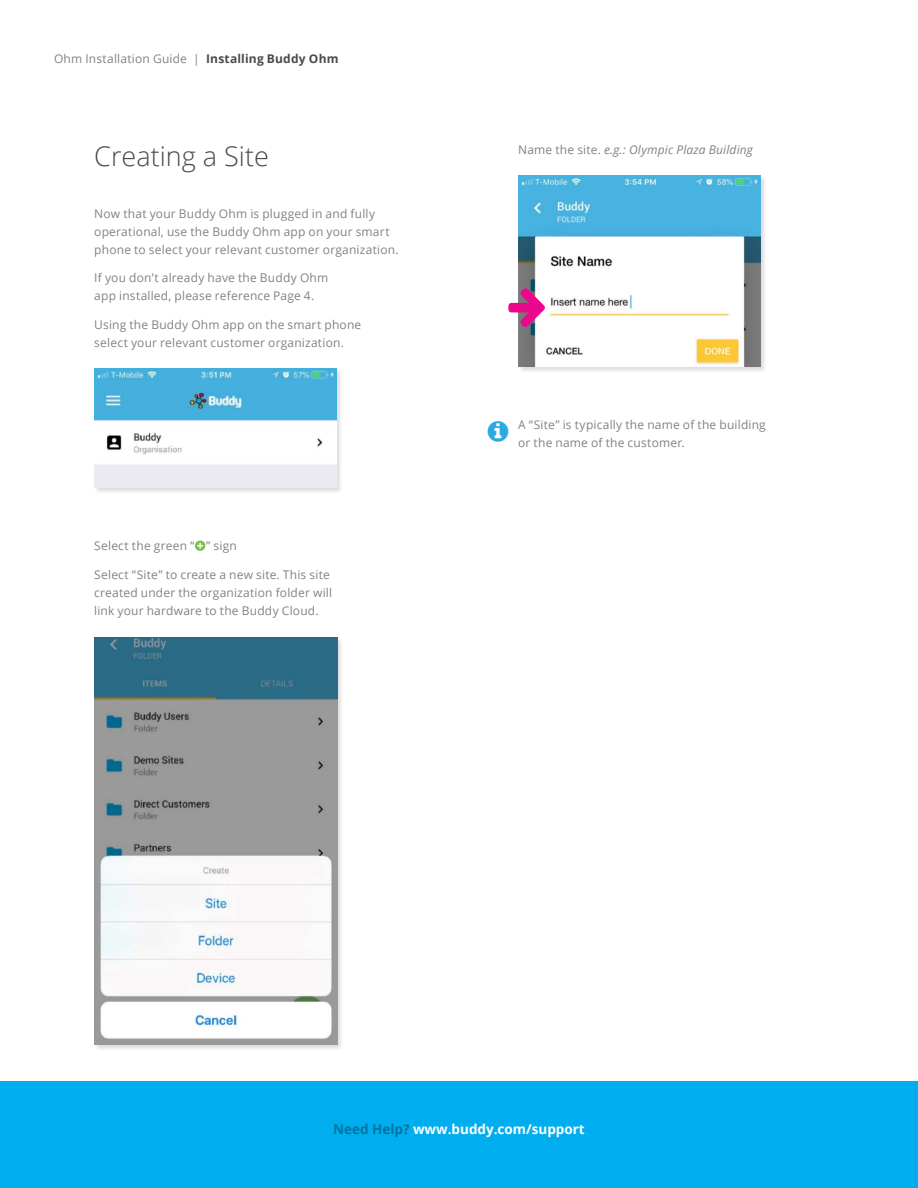
<style>
.page{position:relative;width:918px;height:1188px;background:#fff}
.page>*{position:absolute;margin:0;border:0;box-sizing:border-box;transform-origin:0 0}
.t1{font:300 27px "Open Sans";color:#4a4a4a}
.t2{font:700 13.5px "Open Sans";color:#fff}
.BODY_TIGHT{font:12px/18px "Open Sans";letter-spacing:.015em;color:#808285}
.BODY_TIGHT-2{font:italic 12px "Open Sans";letter-spacing:.015em;color:#808285}
.s1{font-weight:700;color:#4a4a4a}
.s2{font-style:normal}
.s3{color:#00749f}
</style>
<div class="page">
<div style="left:0;top:1081px;width:918px;height:107px;background:#00aeef"></div>
<div style="left:94px;top:369px;width:249px;height:125px;background:#231f20;opacity:.15"></div>
<img style="left:94px;top:369px;width:242px;height:119px">
<div style="left:94px;top:637px;width:250px;height:414px;background:#231f20;opacity:.15"></div>
<img style="left:94px;top:637px;width:243px;height:407px">
<div style="left:518px;top:176px;width:249px;height:197px;background:#231f20;opacity:.15"></div>
<img style="left:518px;top:176px;width:242px;height:191px">
<svg style="left:508px;top:288px;width:37px;height:39px"></svg>
<p class="BODY_TIGHT" style="left:54px;top:50px;width:286px">Ohm Installation Guide | <span class="s1">Installing Buddy Ohm</span></p>
<p class="t1" style="left:94px;top:138px;width:176px">Creating a Site</p>
<p class="BODY_TIGHT" style="left:94px;top:204px;width:306px">Now that your Buddy Ohm is plugged in and fully operational, use the Buddy Ohm app on your smart phone to select your relevant customer organization.</p>
<p class="BODY_TIGHT" style="left:94px;top:269px;width:236px">If you don’t already have the Buddy Ohm app installed, please reference Page 4.</p>
<p class="BODY_TIGHT" style="left:94px;top:316px;width:269px">Using the Buddy Ohm app on the smart phone select your relevant customer organization.</p>
<p class="BODY_TIGHT" style="left:94px;top:537px;width:144px">Select the green “ ” sign</p>
<p class="BODY_TIGHT" style="left:94px;top:565px;width:239px">Select “Site” to create a new site. This site created under the organization folder will link your hardware to the Buddy Cloud.</p>
<p class="BODY_TIGHT-2" style="left:518px;top:142px;width:236px"><span class="s2">Name the site.</span> e.g.: Olympic Plaza Building</p>
<p class="BODY_TIGHT" style="left:518px;top:415px;width:249px">A “Site” is typically the name of the building or the name of the customer.</p>
<p class="t2" style="left:333px;top:1120px;width:253px"><span class="s3">Need Help?</span> www.buddy.com/support</p>
</div>
